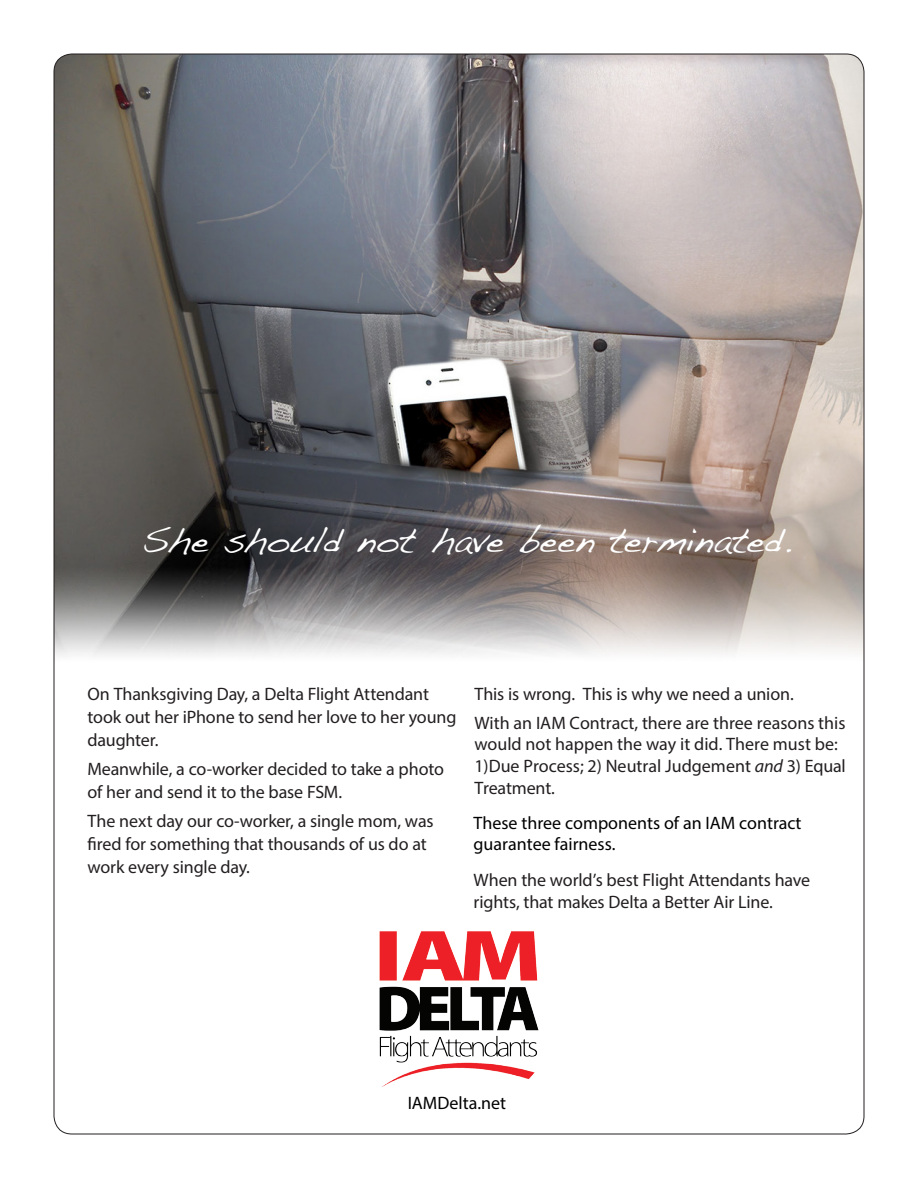
<style>
.page{position:relative;width:918px;height:1188px;background:#fff}
.page>*{position:absolute;margin:0;border:0;box-sizing:border-box;transform-origin:0 0}
.Larger_Text{font:36px "Handwriting Dakota";letter-spacing:.005em;color:#fff}
.Larger_Text-2{font:18px/22.6px "Myriad Pro";letter-spacing:-.005em;color:#231f20}
.t1{font:18px/21.6px "Myriad Pro";color:#000}
.s1{font-style:italic}
</style>
<div class="page">
<img style="left:54px;top:54px;width:810px;height:602px">
<img style="left:379px;top:931px;width:160px;height:155px">
<p class="Larger_Text" style="left:142px;top:519px;width:651px">She should not have been terminated.</p>
<p class="Larger_Text-2" style="left:87px;top:683px;width:370px">On Thanksgiving Day, a Delta Flight Attendant took out her iPhone to send her love to her young daughter.</p>
<p class="Larger_Text-2" style="left:87px;top:758px;width:358px">Meanwhile, a co-worker decided to take a photo of her and send it to the base FSM.</p>
<p class="Larger_Text-2" style="left:87px;top:810px;width:348px">The next day our co-worker, a single mom, was fired for something that thousands of us do at work every single day.</p>
<p class="Larger_Text-2" style="left:474px;top:683px;width:321px">This is wrong. This is why we need a union.</p>
<p class="Larger_Text-2" style="left:474px;top:712px;width:373px;line-height:21.6px">With an IAM Contract, there are three reasons this would not happen the way it did. There must be:<br>1)Due Process; 2) Neutral Judgement <span class="s1">and</span> 3) Equal Treatment.</p>
<p class="t1" style="left:474px;top:812px;width:330px">These three components of an IAM contract guarantee fairness.</p>
<p class="Larger_Text-2" style="left:474px;top:869px;width:338px;line-height:21.8px">When the world’s best Flight Attendants have rights, that makes Delta a Better Air Line.</p>
<p class="t1" style="left:408px;top:1092px;width:100px">IAMDelta.net</p>
</div>
